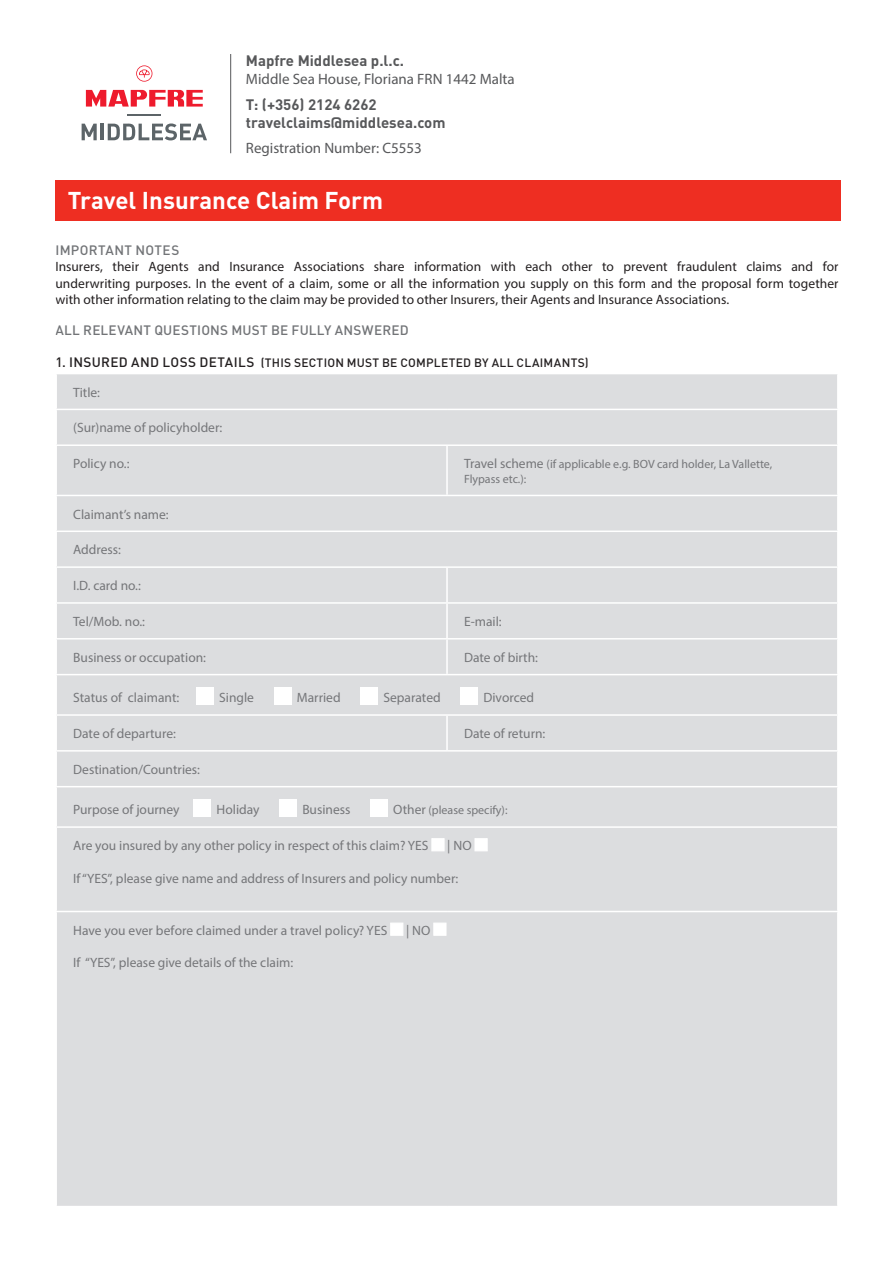
<style>
.page{position:relative;width:893px;height:1263px;background:#fff}
.page>*{position:absolute;margin:0;border:0;box-sizing:border-box;transform-origin:0 0}
.t1{font:700 24px "DIN Pro";color:#fff}
.t2{font:700 15px "DIN Pro";color:#57585a}
.t3{font:15px "Myriad Pro";color:#57585a}
.Paragraph_Tables_AUD{font:13.5px "Myriad Pro";color:#757679}
.Text{font:13.5px/16.2px "Myriad Pro";letter-spacing:.005em;color:#231f20;text-align:justify}
.Text-2{font:500 13.5px "DIN Pro";letter-spacing:.02em;color:#727477}
.Paragraph_Tables_AUD-2{font:12px/14.4px "Myriad Pro";color:#757679}
.Text-3{font:500 12px "DIN Pro";letter-spacing:.025em;color:#231f20}
.s1{font-size:13.5px}
</style>
<div class="page">
<hr style="left:230px;top:54px;width:1px;height:99px;background:#57585a">
<div style="left:55px;top:181px;width:785px;height:40px;background:#ee2e22"></div>
<div style="left:57px;top:374px;width:780px;height:832px;background:#dcdddf"></div>
<hr style="left:446px;top:446px;width:2px;height:49px;background:#fff">
<hr style="left:446px;top:568px;width:2px;height:34px;background:#fff">
<hr style="left:446px;top:604px;width:2px;height:34px;background:#fff">
<hr style="left:446px;top:639px;width:2px;height:35px;background:#fff">
<hr style="left:446px;top:716px;width:2px;height:34px;background:#fff">
<hr style="left:55px;top:409px;width:392px;height:1px;background:#fff">
<hr style="left:447px;top:409px;width:392px;height:1px;background:#fff">
<hr style="left:55px;top:444px;width:392px;height:2px;background:#fff">
<hr style="left:447px;top:444px;width:392px;height:2px;background:#fff">
<hr style="left:55px;top:566px;width:392px;height:2px;background:#fff">
<hr style="left:447px;top:566px;width:392px;height:2px;background:#fff">
<hr style="left:55px;top:602px;width:392px;height:2px;background:#fff">
<hr style="left:447px;top:602px;width:392px;height:2px;background:#fff">
<hr style="left:55px;top:638px;width:392px;height:1px;background:#fff">
<hr style="left:447px;top:638px;width:392px;height:1px;background:#fff">
<hr style="left:55px;top:674px;width:392px;height:1px;background:#fff">
<hr style="left:447px;top:674px;width:392px;height:1px;background:#fff">
<hr style="left:55px;top:714px;width:392px;height:2px;background:#fff">
<hr style="left:447px;top:714px;width:392px;height:2px;background:#fff">
<hr style="left:55px;top:911px;width:392px;height:1px;background:#fff">
<hr style="left:447px;top:911px;width:392px;height:1px;background:#fff">
<hr style="left:55px;top:495px;width:392px;height:1px;background:#fff">
<hr style="left:447px;top:495px;width:392px;height:1px;background:#fff">
<hr style="left:55px;top:530px;width:392px;height:2px;background:#fff">
<hr style="left:447px;top:530px;width:392px;height:2px;background:#fff">
<hr style="left:55px;top:750px;width:392px;height:2px;background:#fff">
<hr style="left:447px;top:750px;width:392px;height:2px;background:#fff">
<hr style="left:55px;top:786px;width:392px;height:1px;background:#fff">
<hr style="left:447px;top:786px;width:392px;height:1px;background:#fff">
<hr style="left:55px;top:826px;width:392px;height:2px;background:#fff">
<hr style="left:447px;top:826px;width:392px;height:2px;background:#fff">
<div style="left:196px;top:687px;width:17px;height:17px;background:#fff"></div>
<div style="left:274px;top:687px;width:17px;height:17px;background:#fff"></div>
<div style="left:361px;top:687px;width:17px;height:17px;background:#fff"></div>
<div style="left:461px;top:687px;width:17px;height:17px;background:#fff"></div>
<div style="left:194px;top:799px;width:17px;height:17px;background:#fff"></div>
<div style="left:280px;top:799px;width:17px;height:17px;background:#fff"></div>
<div style="left:371px;top:799px;width:17px;height:17px;background:#fff"></div>
<div style="left:431px;top:838px;width:13px;height:13px;background:#fff;border:1px solid #fff"></div>
<div style="left:475px;top:838px;width:13px;height:13px;background:#fff"></div>
<div style="left:390px;top:923px;width:13px;height:13px;background:#fff"></div>
<div style="left:433px;top:923px;width:13px;height:13px;background:#fff"></div>
<svg style="left:136px;top:65px;width:16px;height:17px"></svg>
<svg style="left:86px;top:90px;width:117px;height:17px"></svg>
<hr style="left:128px;top:114px;width:33px;height:2px;background:#5c6468">
<svg style="left:82px;top:124px;width:15px;height:16px"></svg>
<hr style="left:101px;top:124px;width:3px;height:16px;background:#5c6468">
<svg style="left:108px;top:123px;width:99px;height:17px"></svg>
<p class="t2" style="left:246px;top:48px;width:160px">Mapfre Middlesea p.l.c.</p>
<p class="t3" style="left:246px;top:70px;width:270px">Middle Sea House, Floriana FRN 1442 Malta</p>
<p class="t2" style="left:246px;top:92px;width:132px">T: (+356) 2124 6262</p>
<p class="t2" style="left:246px;top:110px;width:201px">travelclaims@middlesea.com</p>
<p class="t3" style="left:246px;top:139px;width:178px">Registration Number: C5553</p>
<p class="t1" style="left:68px;top:180px;width:317px">Travel Insurance Claim Form</p>
<p class="Text-2" style="left:56px;top:239px;width:125px">IMPORTANT NOTES</p>
<p class="Text" style="left:55px;top:259px;width:785px">Insurers, their Agents and Insurance Associations share information with each other to prevent fraudulent claims and for underwriting purposes. In the event of a claim, some or all the information you supply on this form and the proposal form together with other information relating to the claim may be provided to other Insurers, their Agents and Insurance Associations.</p>
<p class="Text-2" style="left:55px;top:319px;width:355px">ALL RELEVANT QUESTIONS MUST BE FULLY ANSWERED</p>
<p class="Text-3" style="left:55px;top:353px;width:535px"><span class="s1">1. INSURED AND LOSS DETAILS</span> (THIS SECTION MUST BE COMPLETED BY ALL CLAIMANTS)</p>
<p class="Paragraph_Tables_AUD" style="left:73px;top:384px;width:28px">Title:</p>
<p class="Paragraph_Tables_AUD" style="left:73px;top:420px;width:151px">(Sur)name of policyholder:</p>
<p class="Paragraph_Tables_AUD" style="left:73px;top:455px;width:58px">Policy no.:</p>
<p class="Paragraph_Tables_AUD-2" style="left:464px;top:457px;width:310px"><span class="s1">Travel scheme</span> (if applicable e.g. BOV card holder, La Vallette,<br>Flypass etc.):</p>
<p class="Paragraph_Tables_AUD" style="left:73px;top:506px;width:97px">Claimant’s name:</p>
<p class="Paragraph_Tables_AUD" style="left:73px;top:541px;width:49px">Address:</p>
<p class="Paragraph_Tables_AUD" style="left:73px;top:577px;width:69px">I.D. card no.:</p>
<p class="Paragraph_Tables_AUD" style="left:73px;top:613px;width:73px">Tel/Mob. no.:</p>
<p class="Paragraph_Tables_AUD" style="left:464px;top:613px;width:39px">E-mail:</p>
<p class="Paragraph_Tables_AUD" style="left:73px;top:649px;width:134px">Business or occupation:</p>
<p class="Paragraph_Tables_AUD" style="left:464px;top:649px;width:76px">Date of birth:</p>
<p class="Paragraph_Tables_AUD" style="left:73px;top:689px;width:108px">Status of claimant:</p>
<p class="Paragraph_Tables_AUD" style="left:219px;top:689px;width:36px">Single</p>
<p class="Paragraph_Tables_AUD" style="left:297px;top:689px;width:45px">Married</p>
<p class="Paragraph_Tables_AUD" style="left:383px;top:689px;width:59px">Separated</p>
<p class="Paragraph_Tables_AUD" style="left:483px;top:689px;width:52px">Divorced</p>
<p class="Paragraph_Tables_AUD" style="left:73px;top:725px;width:104px">Date of departure:</p>
<p class="Paragraph_Tables_AUD" style="left:464px;top:725px;width:83px">Date of return:</p>
<p class="Paragraph_Tables_AUD" style="left:73px;top:761px;width:128px">Destination/Countries:</p>
<p class="Paragraph_Tables_AUD" style="left:73px;top:801px;width:108px">Purpose of journey</p>
<p class="Paragraph_Tables_AUD" style="left:217px;top:801px;width:44px">Holiday</p>
<p class="Paragraph_Tables_AUD" style="left:302px;top:801px;width:50px">Business</p>
<p class="Paragraph_Tables_AUD-2" style="left:393px;top:803px;width:116px"><span class="s1">Other</span> (please specify):</p>
<p class="Paragraph_Tables_AUD" style="left:73px;top:837px;width:357px">Are you insured by any other policy in respect of this claim? YES</p>
<p class="Paragraph_Tables_AUD" style="left:447px;top:837px;width:26px">| NO</p>
<p class="Paragraph_Tables_AUD" style="left:73px;top:870px;width:387px">If “YES”, please give name and address of Insurers and policy number:</p>
<p class="Paragraph_Tables_AUD" style="left:73px;top:922px;width:316px">Have you ever before claimed under a travel policy? YES</p>
<p class="Paragraph_Tables_AUD" style="left:406px;top:922px;width:26px">| NO</p>
<p class="Paragraph_Tables_AUD" style="left:73px;top:954px;width:222px">If “YES”, please give details of the claim:</p>
</div>
